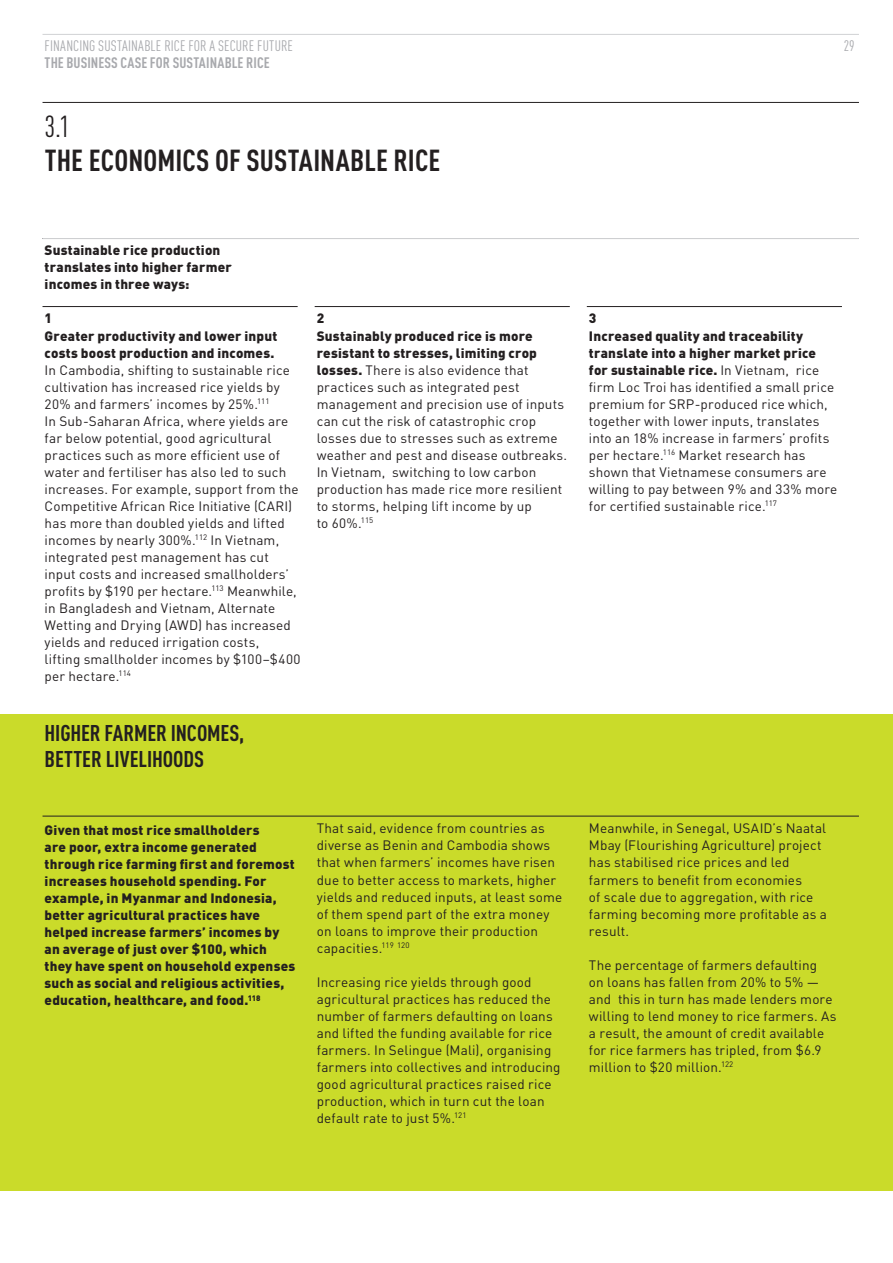
<style>
.page{position:relative;width:893px;height:1263px;background:#fff}
.page>*{position:absolute;margin:0;border:0;box-sizing:border-box;transform-origin:0 0}
._4mm{font:700 condensed 30px "DIN Pro";letter-spacing:.005em;color:#231f20}
._4mm-2{font:condensed 30px "DIN Pro";color:#231f20}
._4mm-3{font:700 condensed 22.5px/25.5px "DIN Pro";letter-spacing:-.005em;color:#231f20}
._4mm-4{font:condensed 15px "DIN Pro";letter-spacing:.005em;color:#a8a9ad}
._4mm-5{font:700 condensed 15px "DIN Pro";letter-spacing:.005em;color:#a8a9ad}
._4mm-6{font:13.5px/17px "DIN";letter-spacing:.01em;color:#231f20}
._4mm-7{font:900 13.5px/17px "DIN";letter-spacing:.015em;color:#231f20}
.s1{font-weight:900}
</style>
<div class="page">
<div style="left:0;top:714px;width:893px;height:477px;background:#cadb2a"></div>
<hr style="left:43px;top:306px;width:255px;height:1px;background:#231f20">
<hr style="left:315px;top:306px;width:255px;height:1px;background:#231f20">
<hr style="left:587px;top:306px;width:255px;height:1px;background:#231f20">
<hr style="left:43px;top:816px;width:816px;height:1px;background:#231f20">
<hr style="left:43px;top:238px;width:816px;height:1px;background:#d1d2d4">
<hr style="left:43px;top:34px;width:816px;height:1px;background:#d1d2d4">
<hr style="left:43px;top:102px;width:816px;height:1px;background:#231f20">
<p class="_4mm-4" style="left:45px;top:35px;width:250px">FINANCING SUSTAINABLE RICE FOR A SECURE FUTURE</p>
<p class="_4mm-5" style="left:45px;top:52px;width:227px">THE BUSINESS CASE FOR SUSTAINABLE RICE</p>
<p class="_4mm-2" style="left:45px;top:105px;width:27px">3.1</p>
<p class="_4mm" style="left:45px;top:138px;width:397px">THE ECONOMICS OF SUSTAINABLE RICE</p>
<p class="_4mm-4" style="left:844px;top:35px;width:13px">29</p>
<p class="_4mm-7" style="left:45px;top:241px;width:189px">Sustainable rice production translates into higher farmer incomes in three ways:</p>
<p class="_4mm-7" style="left:45px;top:309px;width:9px">1</p>
<p class="_4mm-6" style="left:45px;top:327px;width:257px"><span class="s1">Greater productivity and lower input costs boost production and incomes.<br></span>In Cambodia, shifting to sustainable rice cultivation has increased rice yields by 20% and farmers’ incomes by 25%.<sup>111<br></sup>In Sub-Saharan Africa, where yields are far below potential, good agricultural practices such as more efficient use of water and fertiliser has also led to such increases. For example, support from the Competitive African Rice Initiative (CARI) has more than doubled yields and lifted incomes by nearly 300%.<sup>112</sup> In Vietnam, integrated pest management has cut input costs and increased smallholders’ profits by $190 per hectare.<sup>113</sup> Meanwhile, in Bangladesh and Vietnam, Alternate Wetting and Drying (AWD) has increased yields and reduced irrigation costs,<br>lifting smallholder incomes by $100–$400 per hectare.<sup>114</sup></p>
<p class="_4mm-3" style="left:45px;top:719px;width:201px">HIGHER FARMER INCOMES,<br>BETTER LIVELIHOODS</p>
<p class="_4mm-7" style="left:317px;top:309px;width:9px">2</p>
<p class="_4mm-6" style="left:317px;top:327px;width:252px"><span class="s1">Sustainably produced rice is more resistant to stresses, limiting crop losses.</span> There is also evidence that practices such as integrated pest management and precision use of inputs can cut the risk of catastrophic crop losses due to stresses such as extreme weather and pest and disease outbreaks.<br>In Vietnam, switching to low carbon production has made rice more resilient to storms, helping lift income by up<br>to 60%.<sup>115</sup></p>
<p class="_4mm-7" style="left:45px;top:821px;width:252px">Given that most rice smallholders<br>are poor, extra income generated through rice farming first and foremost increases household spending. For example, in Myanmar and Indonesia, better agricultural practices have helped increase farmers’ incomes by an average of just over $100, which they have spent on household expenses such as social and religious activities, education, healthcare, and food.<sup>118</sup></p>
<p class="_4mm-6" style="left:317px;top:820px;width:247px">That said, evidence from countries as diverse as Benin and Cambodia shows that when farmers’ incomes have risen due to better access to markets, higher yields and reduced inputs, at least some of them spend part of the extra money on loans to improve their production capacities.<sup>119</sup> <sup>120</sup></p>
<p class="_4mm-6" style="left:317px;top:973px;width:245px">Increasing rice yields through good agricultural practices has reduced the number of farmers defaulting on loans and lifted the funding available for rice farmers. In Selingue (Mali), organising farmers into collectives and introducing good agricultural practices raised rice production, which in turn cut the loan default rate to just 5%.<sup>121</sup></p>
<p class="_4mm-7" style="left:589px;top:309px;width:9px">3</p>
<p class="_4mm-6" style="left:589px;top:327px;width:250px"><span class="s1">Increased quality and traceability translate into a higher market price for sustainable rice.</span> In Vietnam, rice firm Loc Troi has identified a small price premium for SRP-produced rice which, together with lower inputs, translates into an 18% increase in farmers’ profits per hectare.<sup>116</sup> Market research has shown that Vietnamese consumers are willing to pay between 9% and 33% more for certified sustainable rice.<sup>117</sup></p>
<p class="_4mm-6" style="left:589px;top:820px;width:239px">Meanwhile, in Senegal, USAID’s Naatal Mbay (Flourishing Agriculture) project has stabilised rice prices and led farmers to benefit from economies<br>of scale due to aggregation, with rice farming becoming more profitable as a result.</p>
<p class="_4mm-6" style="left:589px;top:956px;width:249px">The percentage of farmers defaulting<br>on loans has fallen from 20% to 5% — and this in turn has made lenders more willing to lend money to rice farmers. As a result, the amount of credit available for rice farmers has tripled, from $6.9 million to $20 million.<sup>122</sup></p>
</div>
